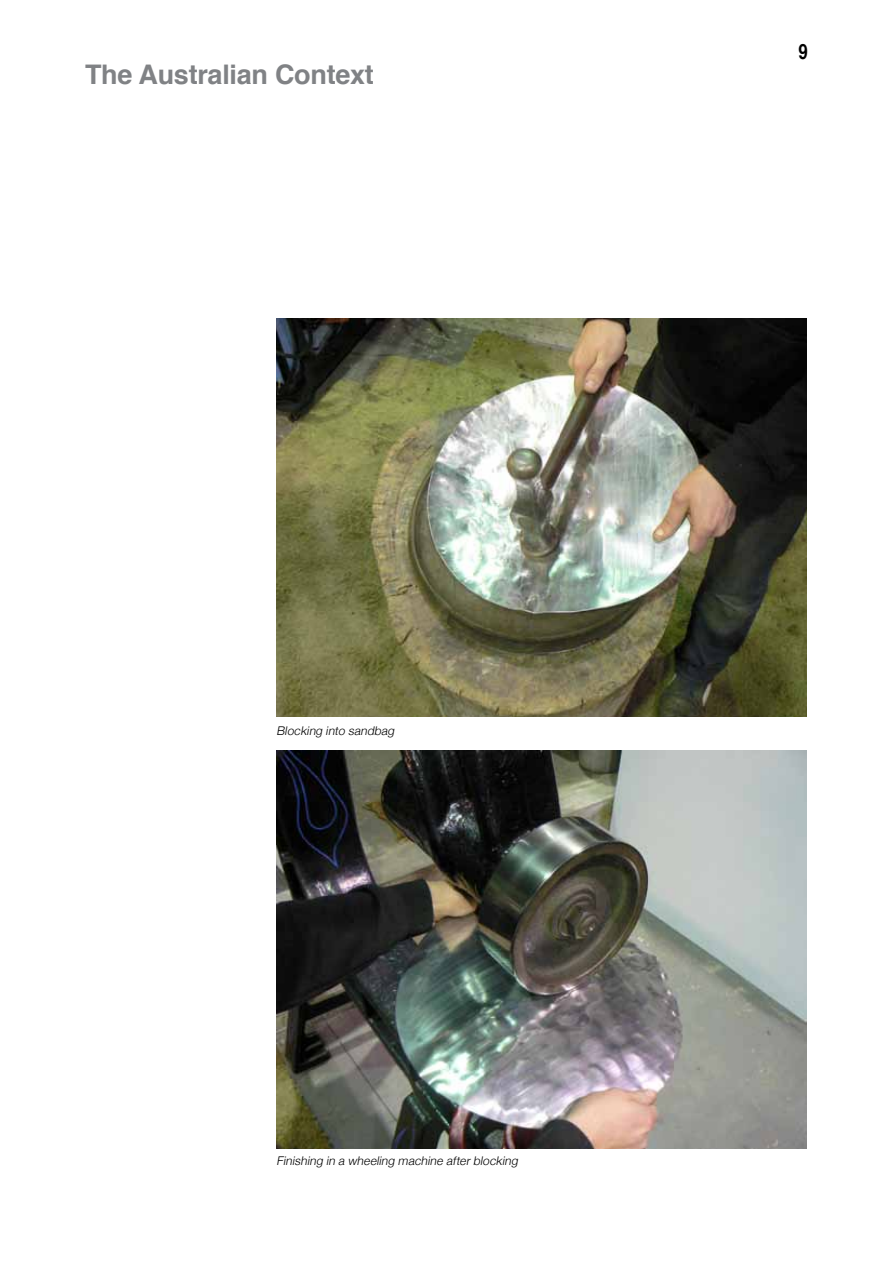
<style>
.page{position:relative;width:893px;height:1263px;background:#fff}
.page>*{position:absolute;margin:0;border:0;box-sizing:border-box;transform-origin:0 0}
.t1{font:700 27px "Helvetica";letter-spacing:-.01em;color:#808285}
.t2{font:700 21px "Helvetica";color:#000;scale:.8 1}
.t3{font:italic 300 12px "Helvetica Neue";color:#000}
</style>
<div class="page">
<img style="left:276px;top:319px;width:531px;height:397px">
<img style="left:276px;top:751px;width:530px;height:397px">
<h1 class="t1" style="left:85px;top:53px;width:290px">The Australian Context</h1>
<p class="t3" style="left:276px;top:723px;width:122px">Blocking into sandbag</p>
<p class="t3" style="left:276px;top:1153px;width:246px">Finishing in a wheeling machine after blocking</p>
<h2 class="t2" style="left:799px;top:34px;width:13px">9</h2>
</div>
